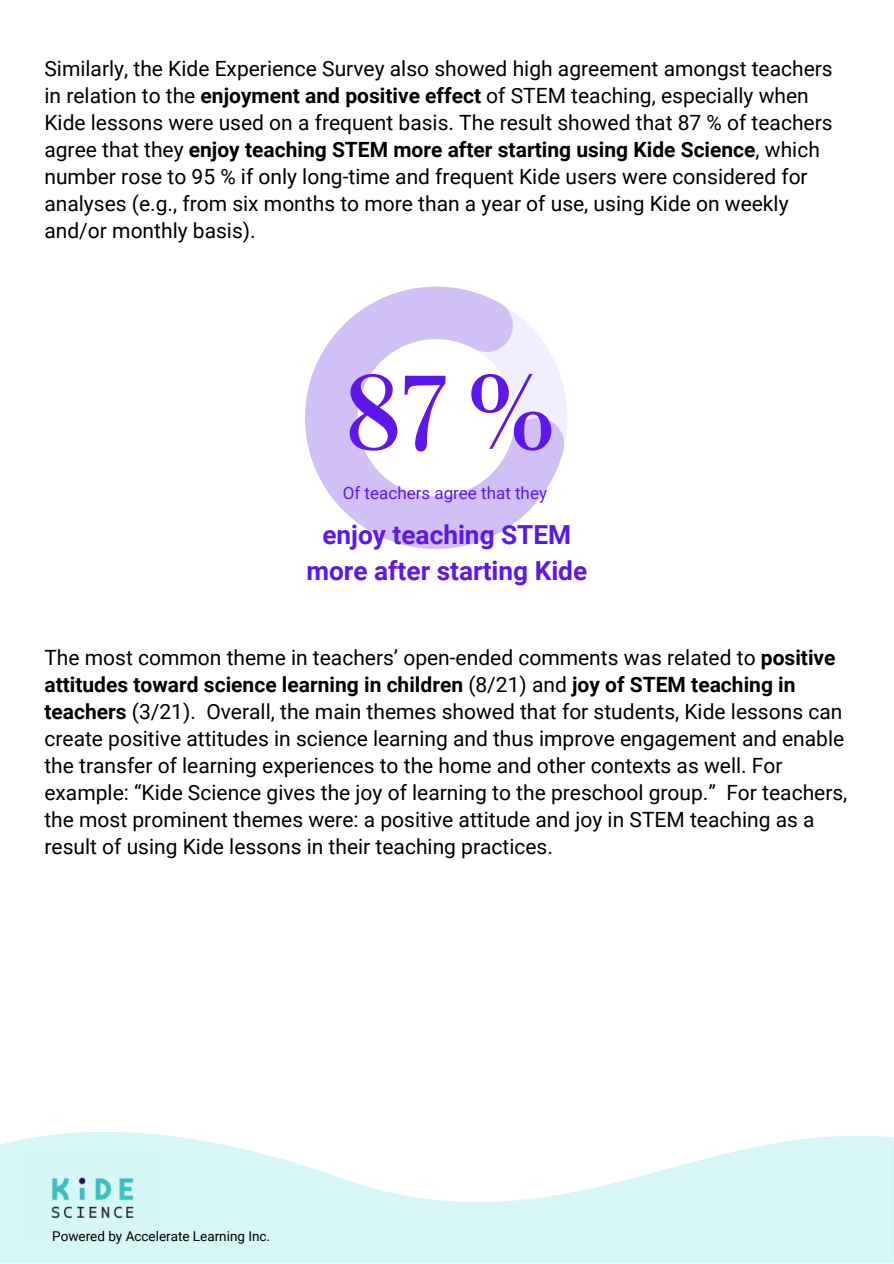
<style>
.page{position:relative;width:894px;height:1264px;background:#fff}
.page>*{position:absolute;margin:0;border:0;box-sizing:border-box;transform-origin:0 0}
.t1{font:104.85px "Vidaloka";color:#5e17eb}
.t2{font:700 26.25px/35.8px "Roboto";color:#5e17eb;text-align:center}
.t3{font:21px/27px "Roboto";color:#000}
.t4{font:16.95px "Roboto";color:#5e17eb}
.t5{font:13.5px "Roboto";color:#000}
.s1{font-weight:700}
</style>
<div class="page">
<svg style="left:0;top:1132px;width:893px;height:131px;fill:#d6f7f5"></svg>
<img style="left:26px;top:1153px;width:134px;height:88px">
<svg style="left:305px;top:286px;width:259px;height:263px"></svg>
<h4 class="t3" style="left:44px;top:55px;width:789px">Similarly, the Kide Experience Survey also showed high agreement amongst teachers in relation to the <span class="s1">enjoyment and positive effect</span> of STEM teaching, especially when Kide lessons were used on a frequent basis. The result showed that 87 % of teachers agree that they <span class="s1">enjoy teaching STEM more after starting using Kide Science</span>, which number rose to 95 % if only long-time and frequent Kide users were considered for analyses (e.g., from six months to more than a year of use, using Kide on weekly and/or monthly basis).</h4>
<h1 class="t1" style="left:343px;top:350px;width:210px">87 %</h1>
<h2 class="t4" style="left:343px;top:483px;width:206px">Of teachers agree that they</h2>
<h3 class="t2" style="left:306px;top:516px;width:282px">enjoy teaching STEM more after starting Kide</h3>
<p class="t3" style="left:44px;top:644px;width:804px">The most common theme in teachers’ open-ended comments was related to <span class="s1">positive attitudes toward science learning in children</span> (8/21) and <span class="s1">joy of STEM teaching in teachers</span> (3/21). Overall, the main themes showed that for students, Kide lessons can create positive attitudes in science learning and thus improve engagement and enable the transfer of learning experiences to the home and other contexts as well. For example: “Kide Science gives the joy of learning to the preschool group.” For teachers, the most prominent themes were: a positive attitude and joy in STEM teaching as a result of using Kide lessons in their teaching practices.</p>
<p class="t5" style="left:52px;top:1228px;width:219px">Powered by Accelerate Learning Inc.</p>
</div>
